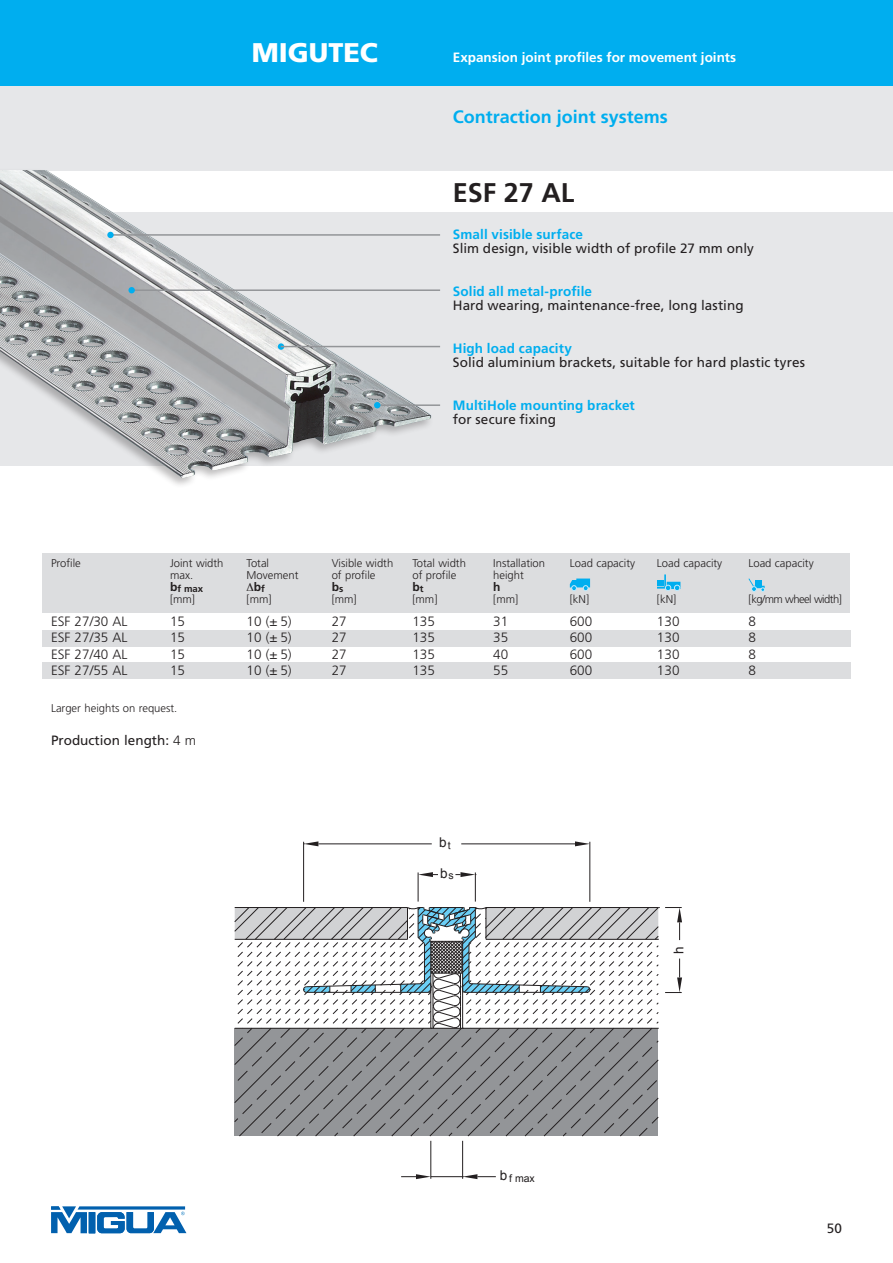
<style>
.page{position:relative;width:893px;height:1263px;background:#fff}
.page>*{position:absolute;margin:0;border:0;box-sizing:border-box;transform-origin:0 0}
.t1{font:900 27px "Frutiger";color:#fff}
.t2{font:700 27px "Frutiger";color:#231f20}
.t3{font:700 18px "Frutiger";color:#00aeef}
.t4{font:13.5px "Frutiger";letter-spacing:.005em;color:#231f20}
.t5{font:300 13.5px "Frutiger";color:#231f20}
.t6{font:700 13.5px "Frutiger";letter-spacing:.01em;color:#00aeef}
.t7{font:700 13.5px "Frutiger";color:#fff}
.t8{font:13.5px "Arial";color:#231f20}
.t9{font:700 12px "Frutiger";color:#231f20}
.t10{font:300 11.25px "Frutiger";color:#231f20}
.t11{font:300 11.25px "Frutiger";letter-spacing:-.05em;color:#231f20}
.t12{font:10.5px "Arial";color:#231f20}
.t13{font:700 9.6px "Frutiger";color:#231f20}
.s1{font-size:12px}
.s2{font-weight:300}
.s3{font-size:13.5px}
</style>
<div class="page">
<div style="left:0;top:85px;width:893px;height:85px;background:#e6e7e9"></div>
<svg style="left:51px;top:1206px;width:135px;height:28px"></svg>
<div style="left:0;top:0;width:893px;height:85px;background:#00aeef"></div>
<div style="left:0;top:213px;width:893px;height:253px;background:#e6e7e9"></div>
<div style="left:0;top:167px;width:433px;height:322px;background:#231f20;opacity:.3"></div>
<img style="left:0;top:170px;width:431px;height:308px">
<div style="left:43px;top:553px;width:807px;height:59px;background:#dcdddf"></div>
<div style="left:43px;top:630px;width:808px;height:16px;background:#dcdddf"></div>
<div style="left:43px;top:662px;width:808px;height:16px;background:#dcdddf"></div>
<hr style="left:110px;top:234px;width:330px;height:2px;background:#939598">
<div style="left:107px;top:232px;width:7px;height:6px;background:#00aeef;border-radius:50%"></div>
<svg style="left:278px;top:343px;width:6px;height:7px"></svg>
<hr style="left:281px;top:346px;width:159px;height:1px;background:#939598">
<hr style="left:377px;top:404px;width:63px;height:2px;background:#939598">
<svg style="left:374px;top:402px;width:6px;height:6px"></svg>
<hr style="left:131px;top:289px;width:309px;height:2px;background:#939598">
<div style="left:128px;top:287px;width:7px;height:6px;background:#00aeef;border-radius:50%"></div>
<hr style="left:589px;top:842px;width:1px;height:60px;background:#231f20">
<hr style="left:303px;top:842px;width:1px;height:60px;background:#231f20">
<hr style="left:461px;top:843px;width:114px;height:1px;background:#231f20">
<hr style="left:318px;top:843px;width:114px;height:1px;background:#231f20">
<svg style="left:575px;top:841px;width:15px;height:5px"></svg>
<svg style="left:304px;top:841px;width:14px;height:5px"></svg>
<svg style="left:418px;top:872px;width:20px;height:29px"></svg>
<svg style="left:455px;top:872px;width:21px;height:29px"></svg>
<svg style="left:234px;top:1029px;width:425px;height:108px;background:#8d8e91"></svg>
<hr style="left:430px;top:1141px;width:1px;height:38px;background:#231f20">
<hr style="left:462px;top:1141px;width:1px;height:38px;background:#231f20">
<hr style="left:431px;top:1176px;width:32px;height:1px;background:#231f20">
<svg style="left:401px;top:1174px;width:30px;height:5px"></svg>
<svg style="left:234px;top:907px;width:448px;height:122px"></svg>
<svg style="left:463px;top:1174px;width:33px;height:5px"></svg>
<svg style="left:570px;top:578px;width:20px;height:13px"></svg>
<svg style="left:657px;top:574px;width:23px;height:17px"></svg>
<svg style="left:748px;top:578px;width:17px;height:14px"></svg>
<h1 class="t1" style="left:252px;top:36px;width:128px">MIGUTEC</h1>
<p class="t7" style="left:453px;top:50px;width:285px">Expansion joint profiles for movement joints</p>
<h2 class="t3" style="left:453px;top:106px;width:217px">Contraction joint systems</h2>
<h1 class="t2" style="left:453px;top:176px;width:123px">ESF 27 AL</h1>
<p class="t6" style="left:453px;top:226px;width:132px">Small visible surface</p>
<p class="t4" style="left:453px;top:241px;width:303px">Slim design, visible width of profile 27 mm only</p>
<p class="t6" style="left:453px;top:283px;width:141px">Solid all metal-profile</p>
<p class="t4" style="left:453px;top:298px;width:292px">Hard wearing, maintenance-free, long lasting</p>
<p class="t6" style="left:453px;top:340px;width:121px">High load capacity</p>
<p class="t4" style="left:453px;top:355px;width:354px">Solid aluminium brackets, suitable for hard plastic tyres</p>
<p class="t6" style="left:453px;top:397px;width:184px">MultiHole mounting bracket</p>
<p class="t4" style="left:453px;top:412px;width:105px">for secure fixing</p>
<p class="t10" style="left:51px;top:557px;width:31px">Profile</p>
<p class="t10" style="left:170px;top:557px;width:55px">Joint width</p>
<p class="t10" style="left:247px;top:557px;width:24px">Total</p>
<p class="t10" style="left:332px;top:557px;width:63px">Visible width</p>
<p class="t10" style="left:412px;top:557px;width:55px">Total width</p>
<p class="t10" style="left:493px;top:557px;width:53px">Installation</p>
<p class="t10" style="left:570px;top:557px;width:67px">Load capacity</p>
<p class="t10" style="left:657px;top:557px;width:67px">Load capacity</p>
<p class="t10" style="left:748px;top:557px;width:67px">Load capacity</p>
<p class="t10" style="left:170px;top:569px;width:25px">max.</p>
<p class="t10" style="left:247px;top:569px;width:53px">Movement</p>
<p class="t10" style="left:332px;top:569px;width:45px">of profile</p>
<p class="t10" style="left:412px;top:569px;width:45px">of profile</p>
<p class="t10" style="left:493px;top:569px;width:32px">height</p>
<p class="t13" style="left:170px;top:583px;width:35px"><span class="s1">b</span>f max</p>
<p class="t9" style="left:247px;top:580px;width:20px">∆b<sub>f</sub></p>
<p class="t9" style="left:332px;top:580px;width:13px">b<sub>s</sub></p>
<p class="t9" style="left:412px;top:580px;width:13px">b<sub>t</sub></p>
<p class="t9" style="left:493px;top:580px;width:9px">h</p>
<p class="t10" style="left:170px;top:593px;width:26px">[mm]</p>
<p class="t10" style="left:247px;top:593px;width:26px">[mm]</p>
<p class="t10" style="left:332px;top:593px;width:26px">[mm]</p>
<p class="t10" style="left:412px;top:593px;width:26px">[mm]</p>
<p class="t10" style="left:493px;top:593px;width:26px">[mm]</p>
<p class="t10" style="left:570px;top:593px;width:21px">[kN]</p>
<p class="t10" style="left:657px;top:593px;width:21px">[kN]</p>
<p class="t11" style="left:748px;top:593px;width:95px">[kg/mm wheel width]</p>
<p class="t5" style="left:51px;top:613px;width:78px">ESF 27/30 AL</p>
<p class="t5" style="left:170px;top:613px;width:17px">15</p>
<p class="t5" style="left:247px;top:613px;width:47px">10 (± 5)</p>
<p class="t5" style="left:332px;top:613px;width:17px">27</p>
<p class="t5" style="left:412px;top:613px;width:24px">135</p>
<p class="t5" style="left:493px;top:613px;width:17px">31</p>
<p class="t5" style="left:570px;top:613px;width:24px">600</p>
<p class="t5" style="left:657px;top:613px;width:24px">130</p>
<p class="t5" style="left:748px;top:613px;width:9px">8</p>
<p class="t5" style="left:51px;top:630px;width:78px">ESF 27/35 AL</p>
<p class="t5" style="left:170px;top:630px;width:17px">15</p>
<p class="t5" style="left:247px;top:630px;width:47px">10 (± 5)</p>
<p class="t5" style="left:332px;top:630px;width:17px">27</p>
<p class="t5" style="left:412px;top:630px;width:24px">135</p>
<p class="t5" style="left:493px;top:630px;width:17px">35</p>
<p class="t5" style="left:570px;top:630px;width:24px">600</p>
<p class="t5" style="left:657px;top:630px;width:24px">130</p>
<p class="t5" style="left:748px;top:630px;width:9px">8</p>
<p class="t5" style="left:51px;top:646px;width:78px">ESF 27/40 AL</p>
<p class="t5" style="left:170px;top:646px;width:17px">15</p>
<p class="t5" style="left:247px;top:646px;width:47px">10 (± 5)</p>
<p class="t5" style="left:332px;top:646px;width:17px">27</p>
<p class="t5" style="left:412px;top:646px;width:24px">135</p>
<p class="t5" style="left:493px;top:646px;width:17px">40</p>
<p class="t5" style="left:570px;top:646px;width:24px">600</p>
<p class="t5" style="left:657px;top:646px;width:24px">130</p>
<p class="t5" style="left:748px;top:646px;width:9px">8</p>
<p class="t5" style="left:51px;top:663px;width:78px">ESF 27/55 AL</p>
<p class="t5" style="left:170px;top:663px;width:17px">15</p>
<p class="t5" style="left:247px;top:663px;width:47px">10 (± 5)</p>
<p class="t5" style="left:332px;top:663px;width:17px">27</p>
<p class="t5" style="left:412px;top:663px;width:24px">135</p>
<p class="t5" style="left:493px;top:663px;width:17px">55</p>
<p class="t5" style="left:570px;top:663px;width:24px">600</p>
<p class="t5" style="left:657px;top:663px;width:24px">130</p>
<p class="t5" style="left:748px;top:663px;width:9px">8</p>
<p class="t10" style="left:51px;top:702px;width:128px">Larger heights on request.</p>
<p class="t4" style="left:51px;top:732px;width:147px">Production length: <span class="s2">4 m</span></p>
<p class="t8" style="left:439px;top:834px;width:13px">b<sub>t</sub></p>
<p class="t8" style="left:440px;top:864px;width:15px">b<sub>s</sub></p>
<p class="t12" style="left:500px;top:1171px;width:36px"><span class="s3">b</span> f max</p>
<p class="t8" style="left:670px;top:954px;width:9px;rotate:-90deg">h</p>
<p class="t4" style="left:827px;top:1220px;width:17px">50</p>
</div>
